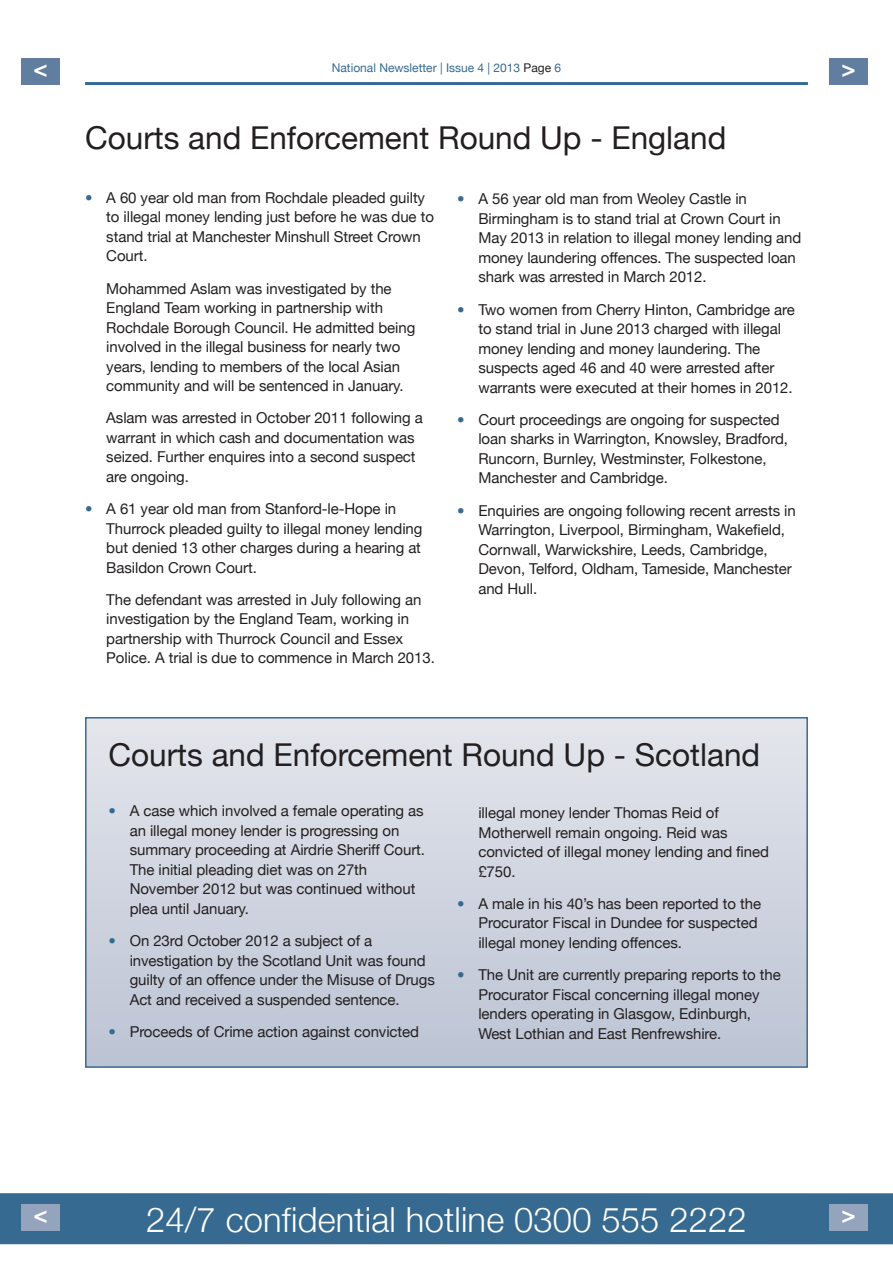
<style>
.page{position:relative;width:893px;height:1263px;background:#fff}
.page>*{position:absolute;margin:0;border:0;box-sizing:border-box;transform-origin:0 0}
.t1{font:300 34.5px "Helvetica Neue";letter-spacing:.005em;color:#fff}
.t2{font:31.5px "Helvetica Neue";color:#231f20}
.t3{font:700 21px "Futura BT";color:#fff}
.t4{font:15px/19.5px "Helvetica Neue";letter-spacing:-.005em;color:#231f20}
.t5{font:12px "Helvetica Neue";color:#376a91}
.s1{color:#231f20}
.s2{color:#376a91}
</style>
<div class="page">
<div style="left:87px;top:718px;width:719px;height:348px;background:linear-gradient(to bottom,#e4e6ec,#bcc3d3)"></div>
<div style="left:85px;top:717px;width:723px;height:351px;border:2px solid #376a91"></div>
<hr style="left:85px;top:82px;width:723px;height:3px;background:#376a91">
<div style="left:0;top:1193px;width:893px;height:51px;background:#376a91"></div>
<div style="left:21px;top:58px;width:39px;height:27px;background:#617ea1"></div>
<div style="left:829px;top:58px;width:39px;height:27px;background:#617ea1"></div>
<div style="left:21px;top:1204px;width:39px;height:27px;background:#95a4bd"></div>
<div style="left:829px;top:1204px;width:39px;height:27px;background:#95a4bd"></div>
<p class="t5" style="left:332px;top:61px;width:231px">National Newsletter | Issue 4 | 2013 <span class="s1">Page</span> 6</p>
<h3 class="t3" style="left:32px;top:60px;width:19px">&lt;</h3>
<h3 class="t3" style="left:840px;top:60px;width:19px">&gt;</h3>
<h2 class="t2" style="left:85px;top:119px;width:643px">Courts and Enforcement Round Up - England</h2>
<p class="t4" style="left:106px;top:187px;width:329px;text-indent:-21px"><span class="s2">•</span> A 60 year old man from Rochdale pleaded guilty to illegal money lending just before he was due to stand trial at Manchester Minshull Street Crown Court.</p>
<p class="t4" style="left:106px;top:278px;width:311px">Mohammed Aslam was investigated by the England Team working in partnership with Rochdale Borough Council. He admitted being involved in the illegal business for nearly two years, lending to members of the local Asian community and will be sentenced in January.</p>
<p class="t4" style="left:106px;top:408px;width:318px">Aslam was arrested in October 2011 following a warrant in which cash and documentation was seized. Further enquires into a second suspect are ongoing.</p>
<p class="t4" style="left:106px;top:499px;width:318px;text-indent:-21px"><span class="s2">•</span> A 61 year old man from Stanford-le-Hope in Thurrock pleaded guilty to illegal money lending but denied 13 other charges during a hearing at Basildon Crown Court.</p>
<p class="t4" style="left:106px;top:589px;width:330px">The defendant was arrested in July following an investigation by the England Team, working in partnership with Thurrock Council and Essex Police. A trial is due to commence in March 2013.</p>
<p class="t4" style="left:478px;top:189px;width:325px;text-indent:-21px"><span class="s2">•</span> A 56 year old man from Weoley Castle in Birmingham is to stand trial at Crown Court in May 2013 in relation to illegal money lending and money laundering offences. The suspected loan shark was arrested in March 2012.</p>
<p class="t4" style="left:478px;top:299px;width:318px;text-indent:-21px"><span class="s2">•</span> Two women from Cherry Hinton, Cambridge are to stand trial in June 2013 charged with illegal money lending and money laundering. The suspects aged 46 and 40 were arrested after warrants were executed at their homes in 2012.</p>
<p class="t4" style="left:478px;top:410px;width:311px;text-indent:-21px"><span class="s2">•</span> Court proceedings are ongoing for suspected loan sharks in Warrington, Knowsley, Bradford, Runcorn, Burnley, Westminster, Folkestone, Manchester and Cambridge.</p>
<p class="t4" style="left:478px;top:500px;width:319px;text-indent:-21px"><span class="s2">•</span> Enquiries are ongoing following recent arrests in Warrington, Liverpool, Birmingham, Wakefield, Cornwall, Warwickshire, Leeds, Cambridge, Devon, Telford, Oldham, Tameside, Manchester and Hull.</p>
<h2 class="t2" style="left:108px;top:736px;width:653px">Courts and Enforcement Round Up - Scotland</h2>
<p class="t4" style="left:130px;top:801px;width:297px;text-indent:-21px"><span class="s2">•</span> A case which involved a female operating as an illegal money lender is progressing on summary proceeding at Airdrie Sheriff Court.<br>The initial pleading diet was on 27th November 2012 but was continued without plea until January.</p>
<p class="t4" style="left:130px;top:931px;width:307px;text-indent:-21px"><span class="s2">•</span> On 23rd October 2012 a subject of a investigation by the Scotland Unit was found guilty of an offence under the Misuse of Drugs Act and received a suspended sentence.</p>
<p class="t4" style="left:108px;top:1021px;width:312px"><span class="s2">•</span> Proceeds of Crime action against convicted</p>
<p class="t4" style="left:478px;top:803px;width:292px">illegal money lender Thomas Reid of<br>Motherwell remain ongoing. Reid was convicted of illegal money lending and fined £750.</p>
<p class="t4" style="left:478px;top:893px;width:284px;text-indent:-21px"><span class="s2">•</span> A male in his 40’s has been reported to the<br>Procurator Fiscal in Dundee for suspected illegal money lending offences.</p>
<p class="t4" style="left:478px;top:965px;width:304px;text-indent:-21px"><span class="s2">•</span> The Unit are currently preparing reports to the Procurator Fiscal concerning illegal money lenders operating in Glasgow, Edinburgh, West Lothian and East Renfrewshire.</p>
<h1 class="t1" style="left:146px;top:1198px;width:602px">24/7 confidential hotline 0300 555 2222</h1>
<h3 class="t3" style="left:32px;top:1205px;width:19px">&lt;</h3>
<h3 class="t3" style="left:840px;top:1205px;width:19px">&gt;</h3>
</div>
